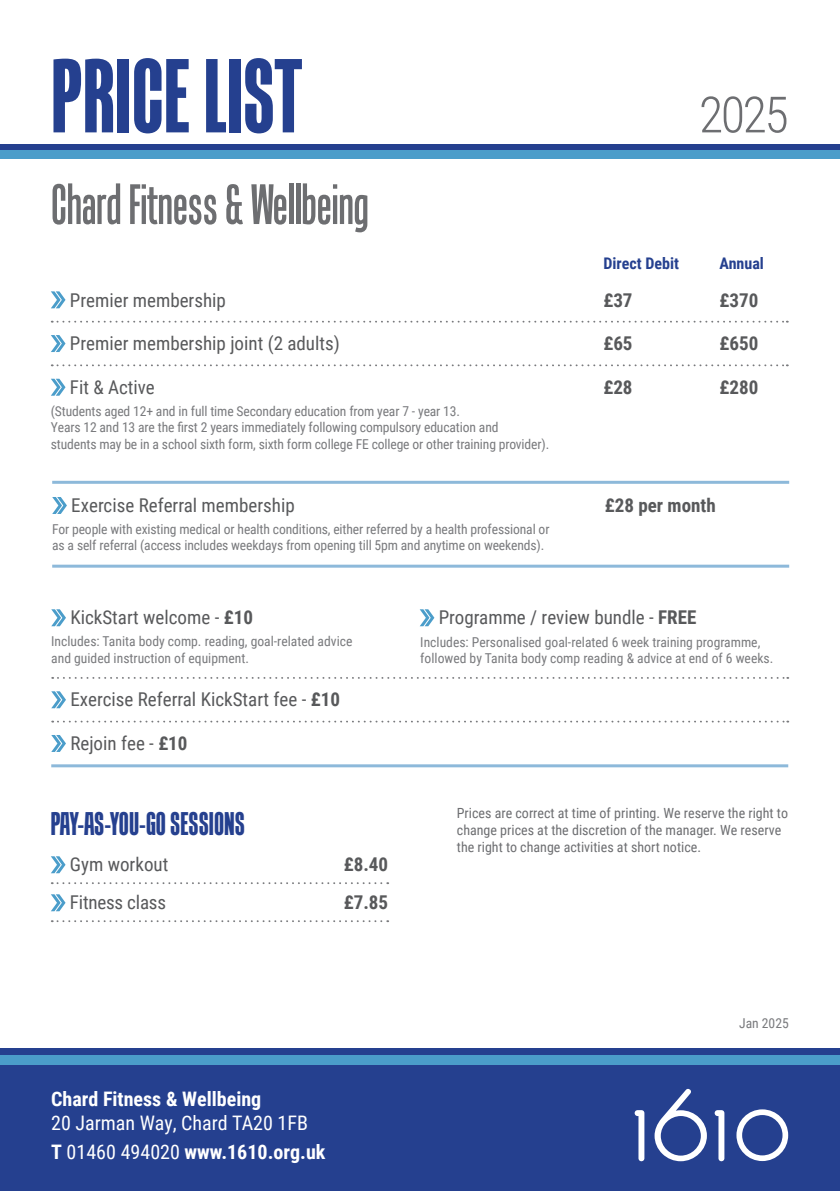
<style>
.page{position:relative;width:840px;height:1191px;background:#fff}
.page>*{position:absolute;margin:0;border:0;box-sizing:border-box;transform-origin:0 0}
.t1{font:700 96px "Tandelle Rg";color:#25408f}
.t2{font:52px "Tandelle Rg";color:#6d6e71}
.t3{font:300 50px "Roboto Condensed";color:#6d6e71}
.t4{font:700 30px "Tandelle Rg";color:#25408f}
.t5{font:20px/29.6px "Roboto Condensed";color:#fff}
.t6{font:700 20px "Roboto Condensed";color:#fff}
.t7{font:19px "Roboto Condensed";color:#58595b}
.t8{font:700 19px "Roboto Condensed";color:#58595b}
.t9{font:700 16px "Roboto Condensed";color:#25408f}
.t10{font:14px/16.8px "Roboto Condensed";color:#6d6e71}
.t11{font:13.6px/16.4px "Roboto Condensed";letter-spacing:-.01em;color:#797a7d}
.s1{font-weight:700}
</style>
<div class="page">
<svg style="left:52px;top:321px;width:735px;height:2px"></svg>
<svg style="left:52px;top:364px;width:735px;height:2px"></svg>
<svg style="left:51px;top:291px;width:14px;height:17px"></svg>
<svg style="left:51px;top:335px;width:14px;height:17px"></svg>
<svg style="left:51px;top:379px;width:14px;height:17px"></svg>
<hr style="left:52px;top:481px;width:736px;height:3px;background:#8db9da">
<hr style="left:52px;top:564px;width:736px;height:3px;background:#8db9da">
<svg style="left:52px;top:497px;width:15px;height:17px"></svg>
<svg style="left:52px;top:677px;width:735px;height:2px"></svg>
<svg style="left:52px;top:720px;width:735px;height:2px"></svg>
<hr style="left:51px;top:764px;width:736px;height:3px;background:#8db9da">
<svg style="left:51px;top:609px;width:15px;height:17px"></svg>
<svg style="left:419px;top:609px;width:15px;height:17px"></svg>
<svg style="left:51px;top:691px;width:15px;height:17px"></svg>
<svg style="left:51px;top:735px;width:15px;height:17px"></svg>
<svg style="left:52px;top:882px;width:336px;height:2px"></svg>
<svg style="left:52px;top:920px;width:336px;height:2px"></svg>
<svg style="left:51px;top:856px;width:14px;height:17px"></svg>
<svg style="left:51px;top:894px;width:14px;height:17px"></svg>
<div style="left:0;top:1048px;width:839px;height:143px;background:#25408f"></div>
<div style="left:0;top:1055px;width:839px;height:9px;background:#4b9dca"></div>
<svg style="left:736px;top:1109px;width:51px;height:52px"></svg>
<svg style="left:654px;top:1088px;width:52px;height:73px"></svg>
<svg style="left:634px;top:1110px;width:10px;height:51px"></svg>
<svg style="left:714px;top:1110px;width:10px;height:51px"></svg>
<div style="left:0;top:150px;width:839px;height:8px;background:#4b9dca"></div>
<div style="left:0;top:144px;width:839px;height:6px;background:#25408f"></div>
<h1 class="t1" style="left:51px;top:38px;width:253px">PRICE LIST</h1>
<h2 class="t2" style="left:51px;top:173px;width:318px">Chard Fitness &amp; Wellbeing</h2>
<h3 class="t3" style="left:698px;top:80px;width:91px">2025</h3>
<p class="t9" style="left:603px;top:252px;width:77px">Direct Debit</p>
<p class="t9" style="left:719px;top:252px;width:46px">Annual</p>
<h3 class="t7" style="left:70px;top:286px;width:157px">Premier membership</h3>
<h3 class="t8" style="left:603px;top:286px;width:31px">£37</h3>
<h3 class="t8" style="left:719px;top:286px;width:40px">£370</h3>
<h3 class="t7" style="left:70px;top:330px;width:271px">Premier membership joint (2 adults)</h3>
<h3 class="t8" style="left:603px;top:330px;width:31px">£65</h3>
<h3 class="t8" style="left:719px;top:330px;width:40px">£650</h3>
<h3 class="t7" style="left:70px;top:374px;width:86px">Fit &amp; Active</h3>
<h3 class="t8" style="left:603px;top:374px;width:31px">£28</h3>
<h3 class="t8" style="left:719px;top:374px;width:40px">£280</h3>
<p class="t11" style="left:51px;top:402px;width:499px">(Students aged 12+ and in full time Secondary education from year 7 - year 13.<br>Years 12 and 13 are the first 2 years immediately following compulsory education and<br>students may be in a school sixth form, sixth form college FE college or other training provider).</p>
<h3 class="t7" style="left:71px;top:492px;width:225px">Exercise Referral membership</h3>
<h3 class="t8" style="left:604px;top:492px;width:112px">£28 per month</h3>
<p class="t11" style="left:52px;top:520px;width:498px">For people with existing medical or health conditions, either referred by a health professional or as a self referral (access includes weekdays from opening till 5pm and anytime on weekends).</p>
<h3 class="t7" style="left:70px;top:604px;width:184px">KickStart welcome - <span class="s1">£10</span></h3>
<h3 class="t7" style="left:438px;top:604px;width:259px">Programme / review bundle - <span class="s1">FREE</span></h3>
<p class="t11" style="left:51px;top:633px;width:302px">Includes: Tanita body comp. reading, goal-related advice and guided instruction of equipment.</p>
<h3 class="t7" style="left:70px;top:686px;width:271px">Exercise Referral KickStart fee - <span class="s1">£10</span></h3>
<h3 class="t7" style="left:70px;top:730px;width:119px">Rejoin fee - <span class="s1">£10</span></h3>
<p class="t11" style="left:420px;top:633px;width:354px">Includes: Personalised goal-related 6 week training programme, followed by Tanita body comp reading &amp; advice at end of 6 weeks.</p>
<h3 class="t4" style="left:51px;top:805px;width:195px">PAY-AS-YOU-GO SESSIONS</h3>
<h3 class="t7" style="left:70px;top:851px;width:100px">Gym workout</h3>
<h3 class="t8" style="left:343px;top:851px;width:46px">£8.40</h3>
<h3 class="t7" style="left:70px;top:889px;width:98px">Fitness class</h3>
<h3 class="t8" style="left:343px;top:889px;width:46px">£7.85</h3>
<h3 class="t6" style="left:51px;top:1084px;width:211px">Chard Fitness &amp; Wellbeing</h3>
<h3 class="t5" style="left:51px;top:1107px;width:275px">20 Jarman Way, Chard TA20 1FB<br><span class="s1">T</span> 01460 494020 <span class="s1">www.1610.org.uk</span></h3>
<p class="t10" style="left:456px;top:804px;width:332px">Prices are correct at time of printing. We reserve the right to change prices at the discretion of the manager. We reserve the right to change activities at short notice.</p>
<p class="t11" style="left:738px;top:1014px;width:51px">Jan 2025</p>
</div>
